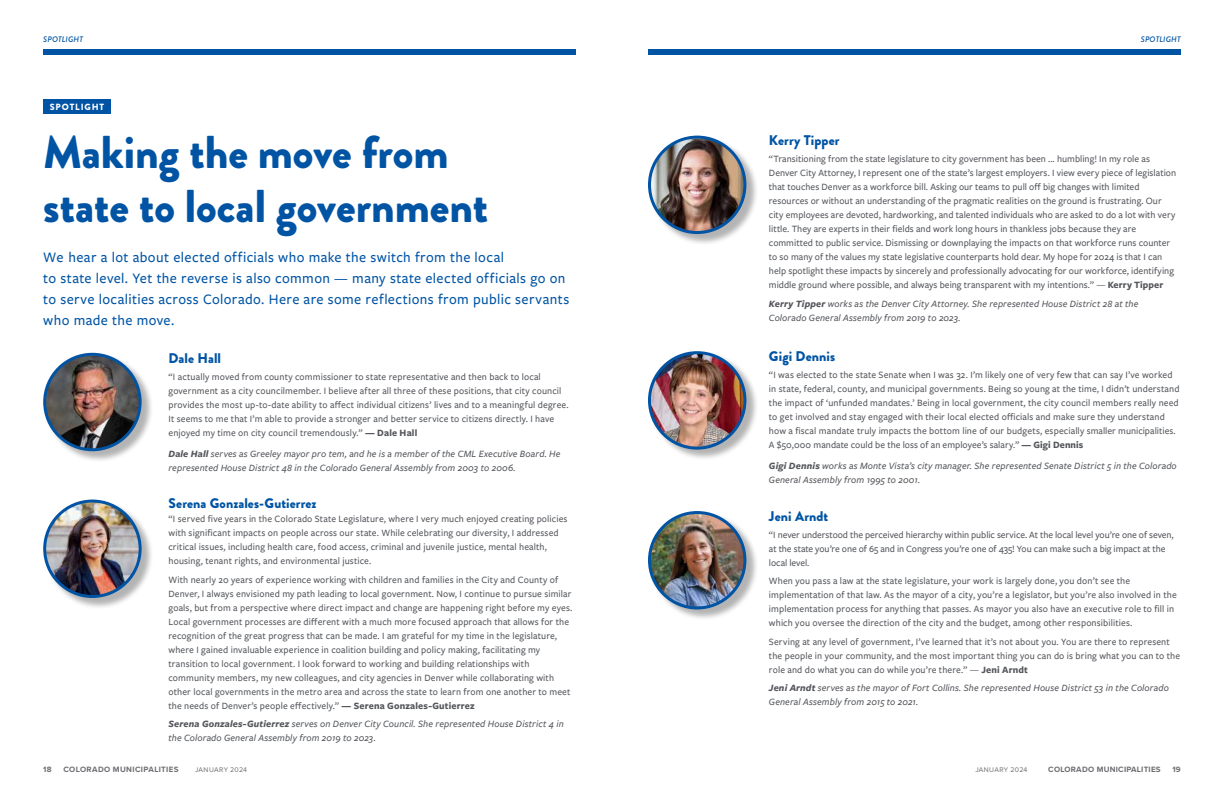
<style>
.page{position:relative;width:1224px;height:792px;background:#fff}
.page>*{position:absolute;margin:0;border:0;box-sizing:border-box;transform-origin:0 0}
.t1{font:900 46px/54px "Brandon Grotesque";color:#0154a4}
.t2{font:500 15px/21px "Freight Sans Pro";letter-spacing:.025em;color:#0154a4}
.t3{font:900 14px "Brandon Grotesque";letter-spacing:.005em;color:#0154a4}
.t4{font:500 10px/14px "Freight Sans Pro";letter-spacing:.01em;color:#54565b}
.t5{font:italic 500 10px/14px "Freight Sans Pro";letter-spacing:.01em;color:#54565b}
.t6{font:900 9px "Brandon Grotesque";letter-spacing:.1em;color:#fff}
.t7{font:700 8px "Proxima Nova";letter-spacing:.03em;color:#6d6c71}
.t8{font:700 8px "Proxima Nova";letter-spacing:.05em;color:#6d6c71}
.t9{font:italic 500 8px "Brandon Grotesque";letter-spacing:.02em;color:#0154a4}
.t10{font:7px "Proxima Nova";letter-spacing:.035em;color:#6d6c71}
.s1{font-weight:700}
</style>
<div class="page">
<div style="left:43px;top:50px;width:533px;height:5px;background:#0154a4"></div>
<div style="left:43px;top:99px;width:68px;height:15px;background:#0154a4"></div>
<div style="left:44px;top:353px;width:110px;height:110px;background:#000;opacity:.3"></div>
<img style="left:45px;top:355px;width:95px;height:95px">
<div style="left:43px;top:353px;width:99px;height:98px;border:3px solid #0154a4;border-radius:50%"></div>
<div style="left:44px;top:500px;width:110px;height:110px;background:#000;opacity:.3"></div>
<img style="left:45px;top:501px;width:95px;height:95px;border-radius:48px">
<div style="left:43px;top:500px;width:99px;height:98px;border:3px solid #0154a4;border-radius:50%"></div>
<div style="left:648px;top:50px;width:533px;height:5px;background:#0154a4"></div>
<div style="left:649px;top:352px;width:110px;height:109px;background:#000;opacity:.3"></div>
<img style="left:650px;top:353px;width:95px;height:95px;border-radius:48px">
<div style="left:648px;top:351px;width:98px;height:99px;border:3px solid #0154a4;border-radius:50%"></div>
<div style="left:649px;top:136px;width:110px;height:110px;background:#000;opacity:.3"></div>
<img style="left:650px;top:138px;width:95px;height:95px">
<div style="left:648px;top:136px;width:98px;height:98px;border:3px solid #0154a4;border-radius:50%"></div>
<div style="left:649px;top:512px;width:110px;height:109px;background:#000;opacity:.3"></div>
<img style="left:650px;top:513px;width:95px;height:95px;border-radius:48px">
<div style="left:648px;top:511px;width:98px;height:98px;border:3px solid #0154a4;border-radius:50%"></div>
<p class="t9" style="left:43px;top:33px;width:41px">SPOTLIGHT</p>
<p class="t6" style="left:50px;top:100px;width:56px">SPOTLIGHT</p>
<h1 class="t1" style="left:43px;top:126px;width:446px">Making the move from state to local government</h1>
<p class="t2" style="left:43px;top:247px;width:528px">We hear a lot about elected officials who make the switch from the local<br>to state level. Yet the reverse is also common — many state elected officials go on to serve localities across Colorado. Here are some reflections from public servants who made the move.</p>
<h3 class="t3" style="left:168px;top:348px;width:54px">Dale Hall</h3>
<p class="t4" style="left:168px;top:369px;width:402px">“I actually moved from county commissioner to state representative and then back to local government as a city councilmember. I believe after all three of these positions, that city council provides the most up-to-date ability to affect individual citizens’ lives and to a meaningful degree.<br>It seems to me that I’m able to provide a stronger and better service to citizens directly. I have enjoyed my time on city council tremendously.” <span class="s1">— Dale Hall</span></p>
<p class="t5" style="left:168px;top:446px;width:394px"><span class="s1">Dale Hall</span> serves as Greeley mayor pro tem, and he is a member of the CML Executive Board. He represented House District 48 in the Colorado General Assembly from 2003 to 2006.</p>
<h3 class="t3" style="left:168px;top:494px;width:150px">Serena Gonzales-Gutierrez</h3>
<p class="t4" style="left:168px;top:512px;width:401px">“I served five years in the Colorado State Legislature, where I very much enjoyed creating policies with significant impacts on people across our state. While celebrating our diversity, I addressed critical issues, including health care, food access, criminal and juvenile justice, mental health, housing, tenant rights, and environmental justice.</p>
<p class="t4" style="left:168px;top:572px;width:405px">With nearly 20 years of experience working with children and families in the City and County of Denver, I always envisioned my path leading to local government. Now, I continue to pursue similar goals, but from a perspective where direct impact and change are happening right before my eyes.<br>Local government processes are different with a much more focused approach that allows for the recognition of the great progress that can be made. I am grateful for my time in the legislature, where I gained invaluable experience in coalition building and policy making, facilitating my transition to local government. I look forward to working and building relationships with community members, my new colleagues, and city agencies in Denver while collaborating with other local governments in the metro area and across the state to learn from one another to meet the needs of Denver’s people effectively.” <span class="s1">— Serena Gonzales-Gutierrez</span></p>
<p class="t5" style="left:168px;top:717px;width:397px"><span class="s1">Serena Gonzales-Gutierrez</span> serves on Denver City Council. She represented House District 4 in the Colorado General Assembly from 2019 to 2023.</p>
<p class="t9" style="left:1141px;top:34px;width:41px">SPOTLIGHT</p>
<h3 class="t3" style="left:769px;top:131px;width:72px">Kerry Tipper</h3>
<p class="t4" style="left:769px;top:152px;width:409px">“Transitioning from the state legislature to city government has been … humbling! In my role as Denver City Attorney, I represent one of the state’s largest employers. I view every piece of legislation that touches Denver as a workforce bill. Asking our teams to pull off big changes with limited resources or without an understanding of the pragmatic realities on the ground is frustrating. Our city employees are devoted, hardworking, and talented individuals who are asked to do a lot with very little. They are experts in their fields and work long hours in thankless jobs because they are committed to public service. Dismissing or downplaying the impacts on that workforce runs counter to so many of the values my state legislative counterparts hold dear. My hope for 2024 is that I can help spotlight these impacts by sincerely and professionally advocating for our workforce, identifying middle ground where possible, and always being transparent with my intentions.” — <span class="s1">Kerry Tipper</span></p>
<p class="t5" style="left:769px;top:296px;width:371px"><span class="s1">Kerry Tipper</span> works as the Denver City Attorney. She represented House District 28 at the<br>Colorado General Assembly from 2019 to 2023.</p>
<h3 class="t3" style="left:769px;top:346px;width:68px">Gigi Dennis</h3>
<p class="t4" style="left:769px;top:367px;width:412px">“I was elected to the state Senate when I was 32. I’m likely one of very few that can say I’ve worked in state, federal, county, and municipal governments. Being so young at the time, I didn’t understand the impact of ‘unfunded mandates.’ Being in local government, the city council members really need to get involved and stay engaged with their local elected officials and make sure they understand how a fiscal mandate truly impacts the bottom line of our budgets, especially smaller municipalities.<br>A $50,000 mandate could be the loss of an employee’s salary.” <span class="s1">— Gigi Dennis</span></p>
<p class="t5" style="left:769px;top:458px;width:409px"><span class="s1">Gigi Dennis</span> works as Monte Vista’s city manager. She represented Senate District 5 in the Colorado<br>General Assembly from 1995 to 2001.</p>
<h3 class="t3" style="left:769px;top:506px;width:61px">Jeni Arndt</h3>
<p class="t4" style="left:769px;top:527px;width:406px">“I never understood the perceived hierarchy within public service. At the local level you’re one of seven, at the state you’re one of 65 and in Congress you’re one of 435! You can make such a big impact at the local level.</p>
<p class="t4" style="left:769px;top:574px;width:409px">When you pass a law at the state legislature, your work is largely done, you don’t see the implementation of that law. As the mayor of a city, you’re a legislator, but you’re also involved in the implementation process for anything that passes. As mayor you also have an executive role to fill in which you oversee the direction of the city and the budget, among other responsibilities.</p>
<p class="t4" style="left:769px;top:634px;width:413px">Serving at any level of government, I’ve learned that it’s not about you. You are there to represent the people in your community, and the most important thing you can do is bring what you can to the role and do what you can do while you’re there.” — <span class="s1">Jeni Arndt</span></p>
<p class="t5" style="left:769px;top:681px;width:401px"><span class="s1">Jeni Arndt</span> serves as the mayor of Fort Collins. She represented House District 53 in the Colorado<br>General Assembly from 2015 to 2021.</p>
<p class="t7" style="left:43px;top:763px;width:10px">18</p>
<p class="t8" style="left:63px;top:763px;width:117px">COLORADO MUNICIPALITIES</p>
<p class="t10" style="left:195px;top:764px;width:54px">JANUARY 2024</p>
<p class="t10" style="left:975px;top:764px;width:54px">JANUARY 2024</p>
<p class="t7" style="left:1048px;top:763px;width:114px">COLORADO MUNICIPALITIES</p>
<p class="t7" style="left:1172px;top:763px;width:10px">19</p>
</div>
